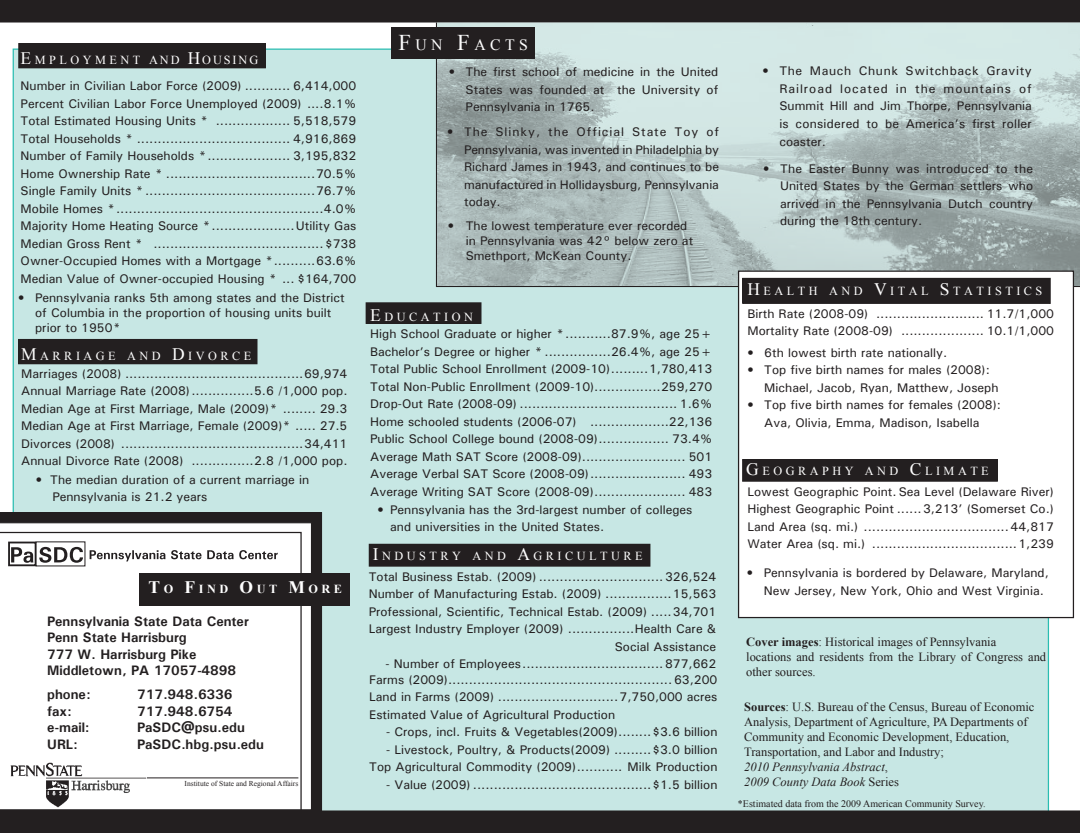
<style>
.page{position:relative;width:1080px;height:833px;background:#fff}
.page>*{position:absolute;margin:0;border:0;box-sizing:border-box;transform-origin:0 0}
.t1{font:15.75px "Times New Roman";letter-spacing:.285em;color:#fff}
.t2{font:700 13.75px/16.5px "Univers";color:#231f20}
.t3{font:500 12.5px/17.5px "Univers";color:#231f20;text-align:justify}
.t4{font:12.5px/15px "Times New Roman";color:#231f20}
.t5{font:12.25px "Times New Roman";letter-spacing:.285em;color:#fff}
.t6{font:12.25px "Times New Roman";letter-spacing:.22em;color:#fff}
.t7{font:700 12.25px "Times New Roman";letter-spacing:.285em;color:#fff}
.t8{font:10px "Times New Roman";color:#231f20}
.t9{font:7.5px "Times New Roman";color:#231f20}
.s1{font-size:17.5px}
.s2{font-size:22.5px}
.s3{font-weight:700}
.s4{font-style:italic}
</style>
<div class="page">
<div style="left:13px;top:48px;width:1036px;height:770px;background:#c7e7e4;border:1px solid #2abdb1"></div>
<div style="left:0;top:512px;width:322px;height:298px;background:#231f20"></div>
<svg style="left:0;top:522px;width:312px;height:288px;background:#e2e2e2"></svg>
<div style="left:0;top:532px;width:302px;height:278px;background:#fff"></div>
<div style="left:19px;top:44px;width:246px;height:24px;background:#231f20"></div>
<div style="left:18px;top:43px;width:248px;height:25px;border:1px solid #231f20"></div>
<div style="left:0;top:810px;width:1080px;height:22px;background:#231f20"></div>
<div style="left:140px;top:573px;width:210px;height:32px;background:#231f20"></div>
<div style="left:0;top:0;width:1080px;height:22px;background:#231f20"></div>
<div style="left:366px;top:303px;width:115px;height:20px;background:#231f20"></div>
<div style="left:366px;top:302px;width:116px;height:22px;border:1px solid #231f20"></div>
<div style="left:19px;top:339px;width:238px;height:24px;background:#231f20"></div>
<div style="left:18px;top:339px;width:240px;height:25px;border:1px solid #231f20"></div>
<hr style="left:46px;top:777px;width:252px;height:1px;background:#231f20">
<img style="left:11px;top:762px;width:135px;height:45px">
<img style="left:437px;top:23px;width:643px;height:262px">
<div style="left:739px;top:271px;width:334px;height:346px;background:#fff"></div>
<div style="left:738px;top:270px;width:336px;height:348px;border:1px solid #231f20"></div>
<div style="left:743px;top:278px;width:307px;height:25px;background:#231f20"></div>
<div style="left:742px;top:278px;width:309px;height:26px;border:1px solid #231f20"></div>
<div style="left:743px;top:459px;width:254px;height:22px;background:#231f20"></div>
<div style="left:369px;top:544px;width:281px;height:22px;background:#231f20"></div>
<div style="left:369px;top:543px;width:281px;height:23px;border:1px solid #231f20"></div>
<svg style="left:11px;top:544px;width:23px;height:19px"></svg>
<div style="left:8px;top:541px;width:29px;height:25px;border:2px solid #231f20"></div>
<div style="left:36px;top:542px;width:49px;height:24px;background:#fff"></div>
<svg style="left:39px;top:547px;width:44px;height:15px"></svg>
<svg style="left:90px;top:550px;width:188px;height:11px;background:#bcbbbb"></svg>
<svg style="left:11px;top:547px;width:22px;height:15px"></svg>
<div style="left:392px;top:27px;width:143px;height:32px;background:#231f20"></div>
<p class="t6" style="left:21px;top:51px;width:239px"><span class="s1">E</span>MPLOYMENT AND <span class="s1">H</span>OUSING</p>
<p class="t3" style="left:21px;top:77px;width:337px">Number in Civilian Labor Force (2009) ........... 6,414,000<br>Percent Civilian Labor Force Unemployed (2009) ....8.1% Total Estimated Housing Units * .................. 5,518,579<br>Total Households * ..................................... 4,916,869<br>Number of Family Households *.................... 3,195,832<br>Home Ownership Rate * ....................................70.5% Single Family Units *.........................................76.7% Mobile Homes *..................................................4.0% Majority Home Heating Source *....................Utility Gas Median Gross Rent * .........................................$738<br>Owner-Occupied Homes with a Mortgage *..........63.6% Median Value of Owner-occupied Housing * ... $164,700</p>
<p class="t3" style="left:35px;top:290px;width:311px;line-height:15px;text-align:left;text-indent:-17px">• Pennsylvania ranks 5th among states and the District of Columbia in the proportion of housing units built prior to 1950*</p>
<p class="t5" style="left:21px;top:348px;width:232px"><span class="s1">M</span>ARRIAGE AND <span class="s1">D</span>IVORCE</p>
<p class="t3" style="left:21px;top:364px;width:328px">Marriages (2008) ...........................................69,974<br>Annual Marriage Rate (2008)...............5.6 /1,000 pop.<br>Median Age at First Marriage, Male (2009)* ........ 29.3<br>Median Age at First Marriage, Female (2009)* ..... 27.5<br>Divorces (2008) ............................................34,411<br>Annual Divorce Rate (2008) ...............2.8 /1,000 pop.</p>
<p class="t3" style="left:52px;top:470px;width:258px;text-indent:-17px">• The median duration of a current marriage in<br>Pennsylvania is 21.2 years</p>
<p class="t7" style="left:149px;top:580px;width:195px"><span class="s1">T</span>O <span class="s1">F</span>IND <span class="s1">O</span>UT <span class="s1">M</span>ORE</p>
<p class="t2" style="left:47px;top:612px;width:203px">Pennsylvania State Data Center<br>Penn State Harrisburg<br>777 W. Harrisburg Pike<br>Middletown, PA 17057-4898</p>
<p class="t2" style="left:47px;top:686px;width:45px">phone:</p>
<p class="t2" style="left:137px;top:686px;width:97px">717.948.6336</p>
<p class="t2" style="left:47px;top:702px;width:26px">fax:</p>
<p class="t2" style="left:137px;top:702px;width:97px">717.948.6754</p>
<p class="t2" style="left:47px;top:719px;width:44px">e-mail:</p>
<p class="t2" style="left:137px;top:719px;width:109px">PaSDC@psu.edu</p>
<p class="t2" style="left:47px;top:735px;width:32px">URL:</p>
<p class="t2" style="left:137px;top:735px;width:128px">PaSDC.hbg.psu.edu</p>
<p class="t9" style="left:185px;top:778px;width:115px">Institute of State and Regional Affairs</p>
<p class="t1" style="left:398px;top:34px;width:131px"><span class="s2">F</span>UN <span class="s2">F</span>ACTS</p>
<p class="t3" style="left:466px;top:63px;width:254px;text-indent:-17px">• The first school of medicine in the United States was founded at the University of Pennsylvania in 1765.</p>
<p class="t3" style="left:779px;top:62px;width:254px;text-indent:-17px">• The Mauch Chunk Switchback Gravity Railroad located in the mountains of Summit Hill and Jim Thorpe, Pennsylvania is considered to be America’s first roller coaster.</p>
<p class="t3" style="left:464px;top:123px;width:257px;text-indent:-17px">• The Slinky, the Official State Toy of Pennsylvania, was invented in Philadelphia by Richard James in 1943, and continues to be manufactured in Hollidaysburg, Pennsylvania today.</p>
<p class="t3" style="left:780px;top:159px;width:255px;text-indent:-17px">• The Easter Bunny was introduced to the United States by the German settlers who arrived in the Pennsylvania Dutch country during the 18th century.</p>
<p class="t3" style="left:466px;top:217px;width:229px;line-height:15px;text-align:left;text-indent:-18px">• The lowest temperature ever recorded in Pennsylvania was 42° below zero at<br>Smethport, McKean County.</p>
<p class="t5" style="left:370px;top:308px;width:104px"><span class="s1">E</span>DUCATION</p>
<p class="t3" style="left:370px;top:325px;width:344px">High School Graduate or higher *...........87.9%, age 25+ Bachelor’s Degree or higher * ................26.4%, age 25+ Total Public School Enrollment (2009-10).........1,780,413<br>Total Non-Public Enrollment (2009-10)................259,270<br>Drop-Out Rate (2008-09) ...................................... 1.6% Home schooled students (2006-07) ...................22,136<br>Public School College bound (2008-09)................. 73.4% Average Math SAT Score (2008-09)......................... 501<br>Average Verbal SAT Score (2008-09)....................... 493<br>Average Writing SAT Score (2008-09)...................... 483</p>
<p class="t3" style="left:390px;top:500px;width:304px;text-indent:-13px">• Pennsylvania has the 3rd-largest number of colleges and universities in the United States.</p>
<p class="t5" style="left:373px;top:548px;width:271px"><span class="s1">I</span>NDUSTRY AND <span class="s1">A</span>GRICULTURE</p>
<p class="t3" style="left:369px;top:567px;width:349px;text-align:right">Total Business Estab. (2009) ..............................326,524<br>Number of Manufacturing Estab. (2009) ................15,563<br>Professional, Scientific, Technical Estab. (2009) .....34,701<br>Largest Industry Employer (2009) ................Health Care &amp; Social Assistance</p>
<p class="t3" style="left:386px;top:655px;width:332px">- Number of Employees..................................877,662</p>
<p class="t3" style="left:369px;top:670px;width:350px">Farms (2009)...................................................... 63,200<br>Land in Farms (2009) .............................7,750,000 acres Estimated Value of Agricultural Production</p>
<p class="t3" style="left:386px;top:722px;width:333px">- Crops, incl. Fruits &amp; Vegetables(2009)........$3.6 billion</p>
<p class="t3" style="left:369px;top:740px;width:350px;text-align:right">- Livestock, Poultry, &amp; Products(2009) .........$3.0 billion<br>Top Agricultural Commodity (2009)........... Milk Production</p>
<p class="t3" style="left:386px;top:775px;width:333px">- Value (2009) ...........................................$1.5 billion</p>
<p class="t5" style="left:747px;top:282px;width:296px"><span class="s1">H</span>EALTH AND <span class="s1">V</span>ITAL <span class="s1">S</span> TATISTICS</p>
<p class="t3" style="left:748px;top:304px;width:308px">Birth Rate (2008-09) .......................... 11.7/1,000<br>Mortality Rate (2008-09) .................... 10.1/1,000</p>
<p class="t3" style="left:747px;top:343px;width:201px">• 6th lowest birth rate nationally.</p>
<p class="t3" style="left:764px;top:361px;width:236px;text-indent:-17px">• Top five birth names for males (2008):<br>Michael, Jacob, Ryan, Matthew, Joseph</p>
<p class="t3" style="left:747px;top:396px;width:255px;text-align:center">• Top five birth names for females (2008):<br>Ava, Olivia, Emma, Madison, Isabella</p>
<p class="t5" style="left:746px;top:462px;width:244px"><span class="s1">G</span>EOGRAPH Y AND <span class="s1">C</span>LIMATE</p>
<p class="t3" style="left:747px;top:482px;width:308px">Lowest Geographic Point. Sea Level (Delaware River)<br>Highest Geographic Point ......3,213’ (Somerset Co.)<br>Land Area (sq. mi.) ...................................44,817<br>Water Area (sq. mi.) ...................................1,239</p>
<p class="t3" style="left:764px;top:563px;width:287px;text-indent:-17px">• Pennsylvania is bordered by Delaware, Maryland,<br>New Jersey, New York, Ohio and West Virginia.</p>
<p class="t4" style="left:746px;top:634px;width:301px"><span class="s3">Cover images</span>: Historical images of Pennsylvania<br>locations and residents from the Library of Congress and other sources.</p>
<p class="t4" style="left:744px;top:699px;width:292px"><span class="s3">Sources</span>: U.S. Bureau of the Census, Bureau of Economic Analysis, Department of Agriculture, PA Departments of Community and Economic Development, Education, Transportation, and Labor and Industry;<br><span class="s4">2010 Pennsylvania Abstract</span>,<br><span class="s4">2009 County Data Book</span> Series</p>
<p class="t8" style="left:738px;top:796px;width:249px">*Estimated data from the 2009 American Community Survey.</p>
</div>
